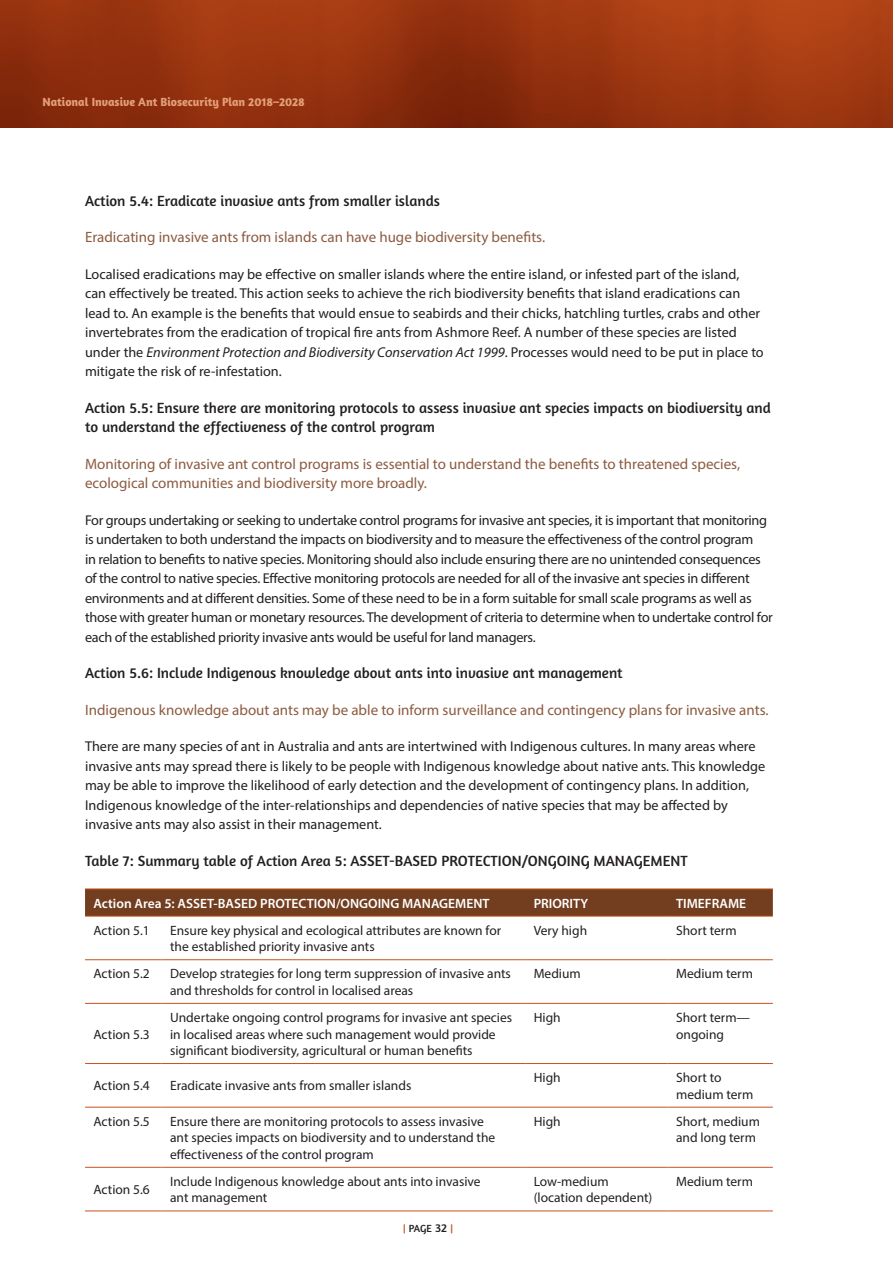
<style>
.page{position:relative;width:893px;height:1263px;background:#fff}
.page>*{position:absolute;margin:0;border:0;box-sizing:border-box;transform-origin:0 0}
.Subhead_4{font:15px/19.5px "Amaranth";color:#231f20}
.Subhead_5{font:15px/19.5px "Myriad Pro";color:#8c5b40}
.Text{font:14.25px/19.5px "Myriad Pro";letter-spacing:-.005em;color:#231f20}
.Table_text{font:13.5px/16.5px "Myriad Pro";color:#231f20}
.Table_headers{font:600 13.5px "Myriad Pro";color:#fff}
.t1{font:700 12px "Amaranth";color:#e39f78}
.t2{font:10.5px "Amaranth";color:#231f20}
.s1{font-style:italic}
.s2{color:#c8531d}
.s3{font-size:12px}
</style>
<div class="page">
<img style="left:0;top:0;width:893px;height:128px">
<div style="left:85px;top:890px;width:688px;height:26px;background:#733d1f"></div>
<hr style="left:85px;top:959px;width:77px;height:1px;background:#c8531d">
<hr style="left:162px;top:959px;width:363px;height:1px;background:#c8531d">
<hr style="left:525px;top:959px;width:143px;height:1px;background:#c8531d">
<hr style="left:668px;top:959px;width:105px;height:1px;background:#c8531d">
<hr style="left:85px;top:1003px;width:77px;height:1px;background:#c8531d">
<hr style="left:162px;top:1003px;width:363px;height:1px;background:#c8531d">
<hr style="left:525px;top:1003px;width:143px;height:1px;background:#c8531d">
<hr style="left:668px;top:1003px;width:105px;height:1px;background:#c8531d">
<hr style="left:85px;top:1063px;width:77px;height:1px;background:#c8531d">
<hr style="left:162px;top:1063px;width:363px;height:1px;background:#c8531d">
<hr style="left:525px;top:1063px;width:143px;height:1px;background:#c8531d">
<hr style="left:668px;top:1063px;width:105px;height:1px;background:#c8531d">
<hr style="left:85px;top:889px;width:77px;height:1px;background:#c8531d">
<hr style="left:162px;top:889px;width:363px;height:1px;background:#c8531d">
<hr style="left:525px;top:889px;width:143px;height:1px;background:#c8531d">
<hr style="left:668px;top:889px;width:105px;height:1px;background:#c8531d">
<hr style="left:85px;top:916px;width:77px;height:1px;background:#c8531d">
<hr style="left:162px;top:916px;width:363px;height:1px;background:#c8531d">
<hr style="left:525px;top:916px;width:143px;height:1px;background:#c8531d">
<hr style="left:668px;top:916px;width:105px;height:1px;background:#c8531d">
<hr style="left:85px;top:1107px;width:77px;height:1px;background:#c8531d">
<hr style="left:162px;top:1107px;width:363px;height:1px;background:#c8531d">
<hr style="left:525px;top:1107px;width:143px;height:1px;background:#c8531d">
<hr style="left:668px;top:1107px;width:105px;height:1px;background:#c8531d">
<hr style="left:85px;top:1167px;width:77px;height:1px;background:#c8531d">
<hr style="left:162px;top:1167px;width:363px;height:1px;background:#c8531d">
<hr style="left:525px;top:1167px;width:143px;height:1px;background:#c8531d">
<hr style="left:668px;top:1167px;width:105px;height:1px;background:#c8531d">
<hr style="left:85px;top:1211px;width:77px;height:1px;background:#c8531d">
<hr style="left:162px;top:1211px;width:363px;height:1px;background:#c8531d">
<hr style="left:525px;top:1211px;width:143px;height:1px;background:#c8531d">
<hr style="left:668px;top:1211px;width:105px;height:1px;background:#c8531d">
<p class="t1" style="left:43px;top:95px;width:264px">National Invasive Ant Biosecurity Plan 2018–2028</p>
<p class="Subhead_4" style="left:85px;top:191px;width:356px">Action 5.4: Eradicate invasive ants from smaller islands</p>
<p class="Subhead_5" style="left:85px;top:227px;width:462px">Eradicating invasive ants from islands can have huge biodiversity benefits.</p>
<p class="Text" style="left:85px;top:264px;width:680px">Localised eradications may be effective on smaller islands where the entire island, or infested part of the island, can effectively be treated. This action seeks to achieve the rich biodiversity benefits that island eradications can lead to. An example is the benefits that would ensue to seabirds and their chicks, hatchling turtles, crabs and other invertebrates from the eradication of tropical fire ants from Ashmore Reef. A number of these species are listed under the <span class="s1">Environment Protection and Biodiversity Conservation Act 1999</span>. Processes would need to be put in place to mitigate the risk of re-infestation.</p>
<p class="Subhead_4" style="left:85px;top:398px;width:687px">Action 5.5: Ensure there are monitoring protocols to assess invasive ant species impacts on biodiversity and to understand the effectiveness of the control program</p>
<p class="Subhead_5" style="left:85px;top:454px;width:657px">Monitoring of invasive ant control programs is essential to understand the benefits to threatened species, ecological communities and biodiversity more broadly.</p>
<p class="Text" style="left:85px;top:510px;width:689px">For groups undertaking or seeking to undertake control programs for invasive ant species, it is important that monitoring is undertaken to both understand the impacts on biodiversity and to measure the effectiveness of the control program<br>in relation to benefits to native species. Monitoring should also include ensuring there are no unintended consequences of the control to native species. Effective monitoring protocols are needed for all of the invasive ant species in different environments and at different densities. Some of these need to be in a form suitable for small scale programs as well as those with greater human or monetary resources. The development of criteria to determine when to undertake control for each of the established priority invasive ants would be useful for land managers.</p>
<p class="Subhead_4" style="left:85px;top:663px;width:539px">Action 5.6: Include Indigenous knowledge about ants into invasive ant management</p>
<p class="Subhead_5" style="left:85px;top:700px;width:685px">Indigenous knowledge about ants may be able to inform surveillance and contingency plans for invasive ants.</p>
<p class="Text" style="left:85px;top:736px;width:682px">There are many species of ant in Australia and ants are intertwined with Indigenous cultures. In many areas where invasive ants may spread there is likely to be people with Indigenous knowledge about native ants. This knowledge may be able to improve the likelihood of early detection and the development of contingency plans. In addition, Indigenous knowledge of the inter-relationships and dependencies of native species that may be affected by invasive ants may also assist in their management.</p>
<p class="Subhead_4" style="left:85px;top:851px;width:604px">Table 7: Summary table of Action Area 5: ASSET-BASED PROTECTION/ONGOING MANAGEMENT</p>
<p class="Table_headers" style="left:94px;top:894px;width:398px">Action Area 5: ASSET-BASED PROTECTION/ONGOING MANAGEMENT</p>
<p class="Table_headers" style="left:534px;top:894px;width:56px">PRIORITY</p>
<p class="Table_headers" style="left:676px;top:894px;width:72px">TIMEFRAME</p>
<p class="Table_text" style="left:94px;top:922px;width:58px">Action 5.1</p>
<p class="Table_text" style="left:170px;top:922px;width:333px">Ensure key physical and ecological attributes are known for the established priority invasive ants</p>
<p class="Table_text" style="left:534px;top:922px;width:55px">Very high</p>
<p class="Table_text" style="left:676px;top:922px;width:62px">Short term</p>
<p class="Table_text" style="left:94px;top:965px;width:58px">Action 5.2</p>
<p class="Table_text" style="left:170px;top:965px;width:342px">Develop strategies for long term suppression of invasive ants and thresholds for control in localised areas</p>
<p class="Table_text" style="left:534px;top:965px;width:49px">Medium</p>
<p class="Table_text" style="left:676px;top:965px;width:78px">Medium term</p>
<p class="Table_text" style="left:94px;top:1025px;width:58px">Action 5.3</p>
<p class="Table_text" style="left:170px;top:1009px;width:344px">Undertake ongoing control programs for invasive ant species in localised areas where such management would provide significant biodiversity, agricultural or human benefits</p>
<p class="Table_text" style="left:534px;top:1009px;width:29px">High</p>
<p class="Table_text" style="left:676px;top:1009px;width:76px">Short term— ongoing</p>
<p class="Table_text" style="left:94px;top:1077px;width:58px">Action 5.4</p>
<p class="Table_text" style="left:170px;top:1077px;width:243px">Eradicate invasive ants from smaller islands</p>
<p class="Table_text" style="left:534px;top:1069px;width:29px">High</p>
<p class="Table_text" style="left:676px;top:1069px;width:79px">Short to medium term</p>
<p class="Table_text" style="left:94px;top:1113px;width:58px">Action 5.5</p>
<p class="Table_text" style="left:170px;top:1113px;width:327px">Ensure there are monitoring protocols to assess invasive ant species impacts on biodiversity and to understand the effectiveness of the control program</p>
<p class="Table_text" style="left:534px;top:1113px;width:29px">High</p>
<p class="Table_text" style="left:676px;top:1113px;width:85px">Short, medium and long term</p>
<p class="Table_text" style="left:94px;top:1181px;width:58px">Action 5.6</p>
<p class="Table_text" style="left:170px;top:1173px;width:312px">Include Indigenous knowledge about ants into invasive ant management</p>
<p class="Table_text" style="left:534px;top:1173px;width:120px">Low-medium (location dependent)</p>
<p class="Table_text" style="left:676px;top:1173px;width:78px">Medium term</p>
<p class="t2" style="left:403px;top:1222px;width:52px"><span class="s2">|</span> PAGE <span class="s3">32</span> <span class="s2">|</span></p>
</div>
